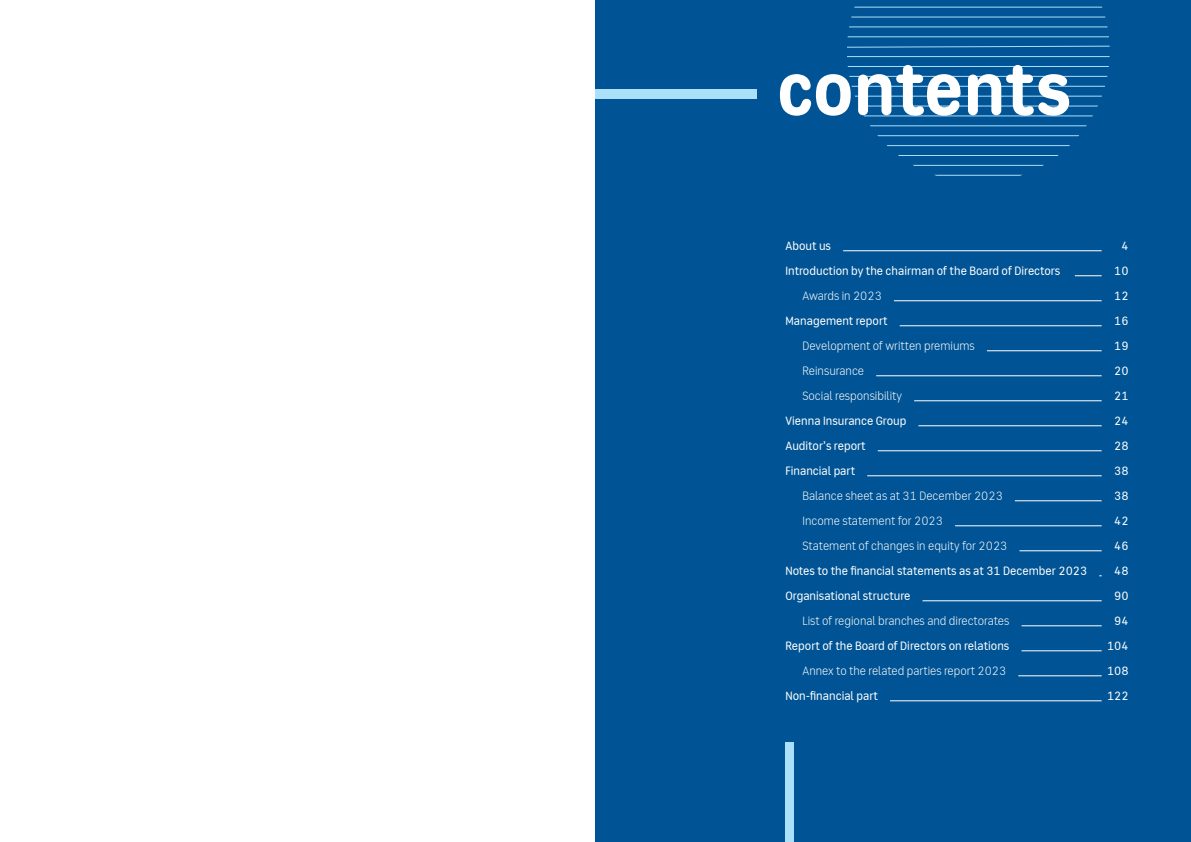
<style>
.page{position:relative;width:1191px;height:842px;background:#fff}
.page>*{position:absolute;margin:0;border:0;box-sizing:border-box;transform-origin:0 0}
.t1{font:700 74px "CPP Sans";letter-spacing:-.005em;color:#fff}
.t2{font:12px "CPP Sans";color:#fff}
.t3{font:300 12px "CPP Sans";color:#fff}
</style>
<div class="page">
<div style="left:595px;top:0;width:596px;height:842px;background:#005495"></div>
<div style="left:595px;top:89px;width:162px;height:10px;background:#aae0f9"></div>
<svg style="left:847px;top:66px;width:261px;height:1px"></svg>
<svg style="left:847px;top:56px;width:262px;height:1px"></svg>
<svg style="left:886px;top:145px;width:184px;height:1px"></svg>
<svg style="left:870px;top:125px;width:216px;height:1px"></svg>
<svg style="left:859px;top:106px;width:239px;height:1px"></svg>
<svg style="left:851px;top:86px;width:254px;height:1px"></svg>
<svg style="left:898px;top:155px;width:160px;height:1px"></svg>
<svg style="left:877px;top:135px;width:202px;height:1px"></svg>
<svg style="left:863px;top:115px;width:230px;height:1px"></svg>
<svg style="left:854px;top:96px;width:248px;height:1px"></svg>
<svg style="left:849px;top:76px;width:258px;height:1px"></svg>
<svg style="left:913px;top:165px;width:131px;height:1px"></svg>
<svg style="left:935px;top:175px;width:87px;height:1px"></svg>
<svg style="left:854px;top:7px;width:248px;height:1px"></svg>
<svg style="left:847px;top:46px;width:262px;height:2px"></svg>
<svg style="left:849px;top:26px;width:258px;height:1px"></svg>
<svg style="left:847px;top:36px;width:262px;height:1px"></svg>
<svg style="left:851px;top:17px;width:254px;height:1px"></svg>
<div style="left:785px;top:743px;width:9px;height:99px;background:#aae0f9"></div>
<hr style="left:843px;top:250px;width:258px;height:1px;background:#fff">
<svg style="left:1075px;top:275px;width:26px;height:1px"></svg>
<hr style="left:894px;top:300px;width:207px;height:1px;background:#fff">
<hr style="left:899px;top:325px;width:202px;height:1px;background:#fff">
<hr style="left:987px;top:350px;width:114px;height:1px;background:#fff">
<hr style="left:876px;top:375px;width:225px;height:1px;background:#fff">
<hr style="left:914px;top:400px;width:187px;height:1px;background:#fff">
<hr style="left:918px;top:425px;width:183px;height:1px;background:#fff">
<hr style="left:877px;top:450px;width:224px;height:1px;background:#fff">
<hr style="left:867px;top:475px;width:234px;height:1px;background:#fff">
<hr style="left:1014px;top:500px;width:87px;height:1px;background:#fff">
<hr style="left:955px;top:525px;width:146px;height:1px;background:#fff">
<hr style="left:1019px;top:550px;width:82px;height:1px;background:#fff">
<hr style="left:922px;top:600px;width:179px;height:1px;background:#fff">
<hr style="left:1021px;top:625px;width:80px;height:1px;background:#fff">
<hr style="left:1021px;top:650px;width:80px;height:1px;background:#fff">
<hr style="left:1018px;top:675px;width:83px;height:1px;background:#fff">
<hr style="left:890px;top:700px;width:211px;height:1px;background:#fff">
<p class="t1" style="left:777px;top:45px;width:297px">contents</p>
<p class="t2" style="left:785px;top:239px;width:47px">About us</p>
<p class="t2" style="left:1121px;top:239px;width:9px">4</p>
<p class="t2" style="left:785px;top:264px;width:276px">Introduction by the chairman of the Board of Directors</p>
<p class="t2" style="left:1114px;top:264px;width:16px">10</p>
<p class="t3" style="left:802px;top:289px;width:81px">Awards in 2023</p>
<p class="t2" style="left:1114px;top:289px;width:16px">12</p>
<p class="t2" style="left:785px;top:314px;width:104px">Management report</p>
<p class="t2" style="left:1114px;top:314px;width:16px">16</p>
<p class="t3" style="left:802px;top:339px;width:174px">Development of written premiums</p>
<p class="t2" style="left:1114px;top:339px;width:16px">19</p>
<p class="t3" style="left:802px;top:364px;width:63px">Reinsurance</p>
<p class="t2" style="left:1114px;top:364px;width:16px">20</p>
<p class="t3" style="left:802px;top:389px;width:101px">Social responsibility</p>
<p class="t2" style="left:1114px;top:389px;width:16px">21</p>
<p class="t2" style="left:785px;top:414px;width:122px">Vienna Insurance Group</p>
<p class="t2" style="left:1114px;top:414px;width:16px">24</p>
<p class="t2" style="left:785px;top:439px;width:82px">Auditor’s report</p>
<p class="t2" style="left:1114px;top:439px;width:16px">28</p>
<p class="t2" style="left:785px;top:464px;width:71px">Financial part</p>
<p class="t2" style="left:1114px;top:464px;width:16px">38</p>
<p class="t3" style="left:802px;top:489px;width:202px">Balance sheet as at 31 December 2023</p>
<p class="t2" style="left:1114px;top:489px;width:16px">38</p>
<p class="t3" style="left:802px;top:514px;width:142px">Income statement for 2023</p>
<p class="t2" style="left:1114px;top:514px;width:16px">42</p>
<p class="t3" style="left:802px;top:539px;width:206px">Statement of changes in equity for 2023</p>
<p class="t2" style="left:1114px;top:539px;width:16px">46</p>
<p class="t2" style="left:785px;top:564px;width:303px">Notes to the financial statements as at 31 December 2023</p>
<p class="t2" style="left:1114px;top:564px;width:16px">48</p>
<p class="t2" style="left:785px;top:589px;width:127px">Organisational structure</p>
<p class="t2" style="left:1114px;top:589px;width:16px">90</p>
<p class="t3" style="left:802px;top:614px;width:208px">List of regional branches and directorates</p>
<p class="t2" style="left:1114px;top:614px;width:16px">94</p>
<p class="t2" style="left:785px;top:639px;width:225px">Report of the Board of Directors on relations</p>
<p class="t2" style="left:1107px;top:639px;width:23px">104</p>
<p class="t3" style="left:802px;top:664px;width:205px">Annex to the related parties report 2023</p>
<p class="t2" style="left:1107px;top:664px;width:23px">108</p>
<p class="t2" style="left:785px;top:689px;width:94px">Non-financial part</p>
<p class="t2" style="left:1107px;top:689px;width:23px">122</p>
</div>
